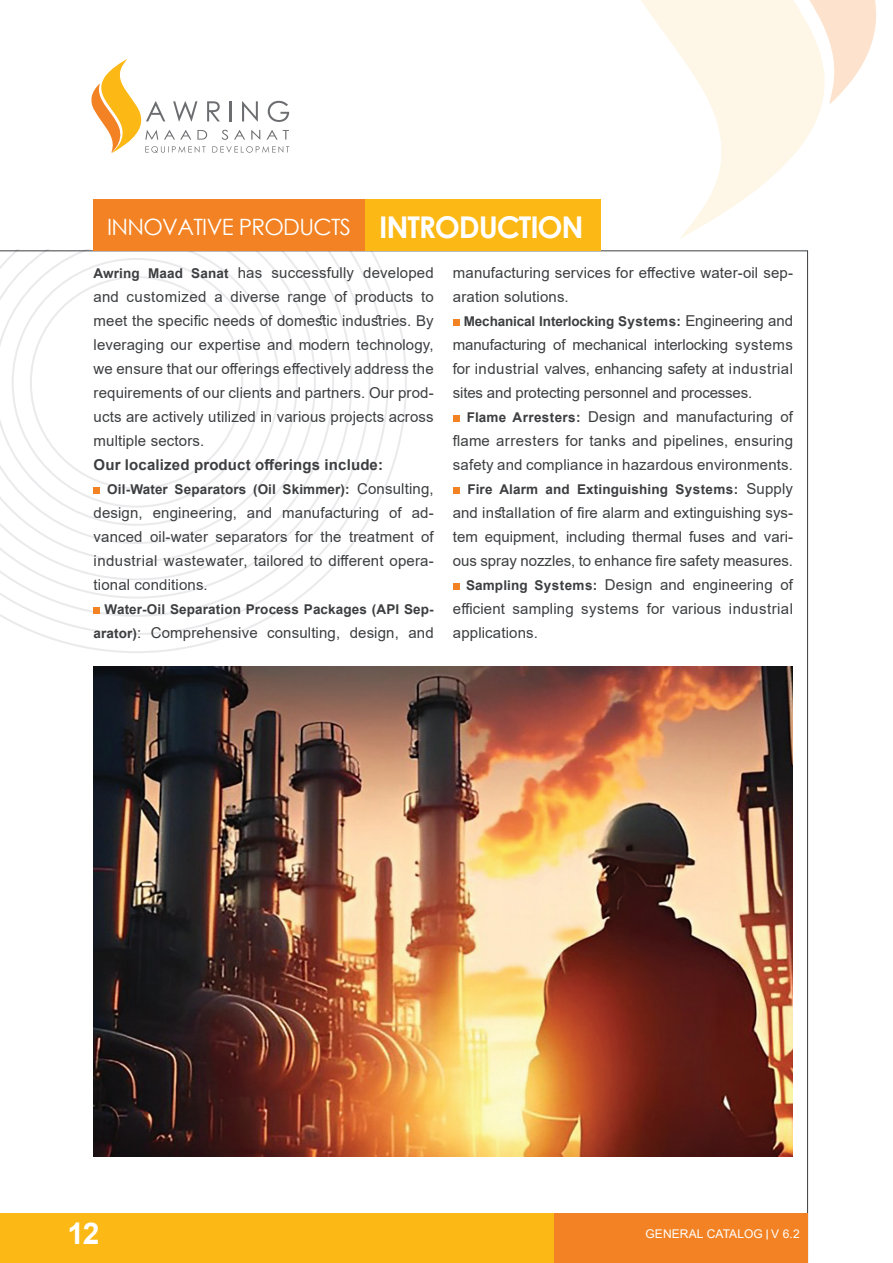
<style>
.page{position:relative;width:893px;height:1263px;background:#fff}
.page>*{position:absolute;margin:0;border:0;box-sizing:border-box;transform-origin:0 0}
.t1{font:700 30px "Century Gothic";letter-spacing:-.04em;color:#fff}
.t2{font:700 30px "Arial";color:#fff}
.t3{font:22.5px "Century Gothic";letter-spacing:-.03em;color:#fff}
.t4{font:15px/24px "Arial";letter-spacing:.01em;color:#3c3e40;text-align:justify}
.t5{font:700 15px "Arial";letter-spacing:.01em;color:#3c3e40}
.t6{font:700 13.5px "Arial";letter-spacing:.01em;color:#3c3e40}
.t7{font:700 13.5px "Arial";letter-spacing:-.01em;color:#3c3e40}
.t8{font:12px "Arial";letter-spacing:.01em;color:#fff}
.s1{font-weight:700;font-size:13.5px}
.s2{font-weight:400;font-size:15px}
</style>
<div class="page">
<hr style="left:807px;top:250px;width:1px;height:1013px;background:#3c3e40">
<hr style="left:0;top:250px;width:808px;height:1px;background:#3c3e40">
<svg style="left:0;top:250px;width:408px;height:403px"></svg>
<div style="left:0;top:1213px;width:554px;height:50px;background:#fcb814"></div>
<div style="left:554px;top:1213px;width:254px;height:50px;background:#f28223"></div>
<svg style="left:641px;top:0;width:236px;height:238px"></svg>
<svg style="left:766px;top:1229px;width:2px;height:10px"></svg>
<svg style="left:91px;top:59px;width:198px;height:94px"></svg>
<div style="left:94px;top:487px;width:6px;height:7px;background:#f28223"></div>
<div style="left:94px;top:607px;width:6px;height:7px;background:#f28223"></div>
<div style="left:453px;top:319px;width:6px;height:7px;background:#f28223"></div>
<div style="left:453px;top:415px;width:6px;height:7px;background:#f28223"></div>
<div style="left:453px;top:487px;width:6px;height:7px;background:#f28223"></div>
<div style="left:453px;top:583px;width:6px;height:7px;background:#f28223"></div>
<img style="left:94px;top:667px;width:698px;height:490px">
<div style="left:363px;top:200px;width:237px;height:51px;background:#fcb814"></div>
<div style="left:94px;top:200px;width:271px;height:51px;background:#f28223"></div>
<p class="t3" style="left:107px;top:211px;width:246px">INNOVATIVE PRODUCTS</p>
<p class="t1" style="left:379px;top:204px;width:206px">INTRODUCTION</p>
<p class="t4" style="left:94px;top:260px;width:342px"><span class="s1">Awring Maad Sanat</span> has successfully developed and customized a diverse range of products to meet the specific needs of domestic industries. By leveraging our expertise and modern technology, we ensure that our offerings effectively address the requirements of our clients and partners. Our prod&shy;ucts are actively utilized in various projects across multiple sectors.</p>
<p class="t5" style="left:94px;top:454px;width:291px">Our localized product offerings include:</p>
<p class="t6" style="left:107px;top:479px;width:328px">Oil-Water Separators (Oil Skimmer): <span class="s2">Consulting,</span></p>
<p class="t4" style="left:94px;top:500px;width:342px">design, engineering, and manufacturing of ad&shy;vanced oil-water separators for the treatment of industrial wastewater, tailored to different opera&shy;tional conditions.</p>
<p class="t6" style="left:105px;top:599px;width:331px">Water-Oil Separation Process Packages (API Sep-</p>
<p class="t4" style="left:94px;top:620px;width:342px"><span class="s1">arator)</span>: Comprehensive consulting, design, and</p>
<p class="t4" style="left:453px;top:260px;width:342px">manufacturing services for effective water-oil sep&shy;aration solutions.</p>
<p class="t7" style="left:464px;top:311px;width:331px">Mechanical Interlocking Systems: <span class="s2">Engineering and</span></p>
<p class="t4" style="left:453px;top:332px;width:342px">manufacturing of mechanical interlocking systems for industrial valves, enhancing safety at industrial sites and protecting personnel and processes.</p>
<p class="t4" style="left:453px;top:404px;width:342px;text-indent:14px"><span class="s1">Flame Arresters:</span> Design and manufacturing of flame arresters for tanks and pipelines, ensuring safety and compliance in hazardous environments.</p>
<p class="t6" style="left:467px;top:479px;width:327px">Fire Alarm and Extinguishing Systems: <span class="s2">Supply</span></p>
<p class="t4" style="left:453px;top:500px;width:342px">and installation of fire alarm and extinguishing sys&shy;tem equipment, including thermal fuses and vari&shy;ous spray nozzles, to enhance fire safety measures.</p>
<p class="t4" style="left:453px;top:572px;width:342px;text-indent:13px"><span class="s1">Sampling Systems:</span> Design and engineering of efficient sampling systems for various industrial applications.</p>
<p class="t2" style="left:68px;top:1212px;width:33px">12</p>
<p class="t8" style="left:645px;top:1226px;width:156px">GENERAL CATALOG V 6.2</p>
</div>
